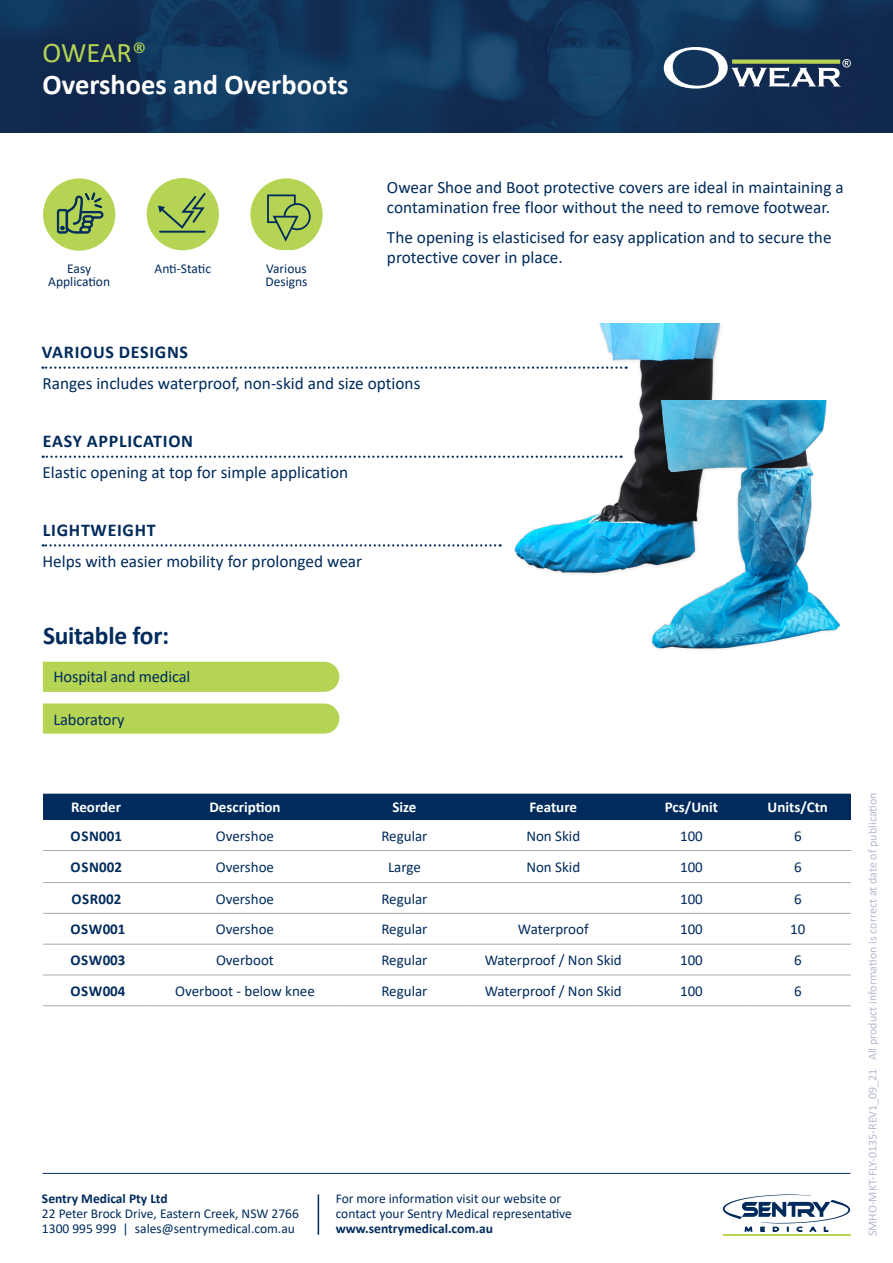
<style>
.page{position:relative;width:893px;height:1263px;background:#fff}
.page>*{position:absolute;margin:0;border:0;box-sizing:border-box;transform-origin:0 0}
.t1{font:700 28.5px "Calibri";color:#fff}
.t2{font:28.5px "Calibri";letter-spacing:-.005em;color:#b5d453}
.Product_Text{font:700 25.5px "Calibri";letter-spacing:-.01em;color:#002b5c}
.Sub_Heading{font:700 18px "Calibri";letter-spacing:.04em;color:#002b5c}
.Description___Main_T{font:17.25px/20.7px "Calibri";color:#002b5c}
.Suitable_For{font:16.5px "Calibri";letter-spacing:-.01em;color:#002b5c}
.t3{font:15px "Calibri";color:#002b5c}
.t4{font:700 15px "Calibri";color:#fff}
.t5{font:700 15px "Calibri";letter-spacing:.02em;color:#002b5c}
.Icon_Text{font:13.5px/15px "Calibri";color:#002b5c}
.t6{font:700 13.5px "Calibri";color:#002b5c}
.t7{font:12px "Calibri";color:#b4bbd1}
</style>
<div class="page">
<hr style="left:318px;top:1194px;width:1px;height:41px;background:#002b5c">
<hr style="left:723px;top:1234px;width:127px;height:2px;background:#b5d453">
<svg style="left:723px;top:1194px;width:127px;height:37px"></svg>
<hr style="left:42px;top:1173px;width:808px;height:1px;background:#002b5c">
<img style="left:0;top:0;width:893px;height:133px">
<img style="left:512px;top:323px;width:209px;height:252px">
<img style="left:645px;top:400px;width:195px;height:250px">
<svg style="left:250px;top:178px;width:73px;height:71px"></svg>
<div style="left:147px;top:178px;width:72px;height:72px;background:#b5d453;border-radius:50%"></div>
<svg style="left:158px;top:192px;width:48px;height:41px"></svg>
<div style="left:43px;top:178px;width:72px;height:73px;background:#b5d453;border-radius:50%"></div>
<svg style="left:57px;top:192px;width:47px;height:42px"></svg>
<div style="left:43px;top:794px;width:808px;height:26px;background:#002b5c"></div>
<hr style="left:43px;top:850px;width:106px;height:1px;background:#a8a9ad">
<hr style="left:149px;top:850px;width:192px;height:1px;background:#a8a9ad">
<hr style="left:341px;top:850px;width:127px;height:1px;background:#a8a9ad">
<hr style="left:468px;top:850px;width:170px;height:1px;background:#a8a9ad">
<hr style="left:638px;top:850px;width:107px;height:1px;background:#a8a9ad">
<hr style="left:745px;top:850px;width:106px;height:1px;background:#a8a9ad">
<hr style="left:43px;top:882px;width:106px;height:1px;background:#a8a9ad">
<hr style="left:149px;top:882px;width:192px;height:1px;background:#a8a9ad">
<hr style="left:341px;top:882px;width:127px;height:1px;background:#a8a9ad">
<hr style="left:468px;top:882px;width:170px;height:1px;background:#a8a9ad">
<hr style="left:638px;top:882px;width:107px;height:1px;background:#a8a9ad">
<hr style="left:745px;top:882px;width:106px;height:1px;background:#a8a9ad">
<hr style="left:43px;top:913px;width:106px;height:1px;background:#a8a9ad">
<hr style="left:149px;top:913px;width:192px;height:1px;background:#a8a9ad">
<hr style="left:341px;top:913px;width:127px;height:1px;background:#a8a9ad">
<hr style="left:468px;top:913px;width:170px;height:1px;background:#a8a9ad">
<hr style="left:638px;top:913px;width:107px;height:1px;background:#a8a9ad">
<hr style="left:745px;top:913px;width:106px;height:1px;background:#a8a9ad">
<hr style="left:43px;top:944px;width:106px;height:1px;background:#a8a9ad">
<hr style="left:149px;top:944px;width:192px;height:1px;background:#a8a9ad">
<hr style="left:341px;top:944px;width:127px;height:1px;background:#a8a9ad">
<hr style="left:468px;top:944px;width:170px;height:1px;background:#a8a9ad">
<hr style="left:638px;top:944px;width:107px;height:1px;background:#a8a9ad">
<hr style="left:745px;top:944px;width:106px;height:1px;background:#a8a9ad">
<hr style="left:43px;top:975px;width:106px;height:1px;background:#a8a9ad">
<hr style="left:149px;top:975px;width:192px;height:1px;background:#a8a9ad">
<hr style="left:341px;top:975px;width:127px;height:1px;background:#a8a9ad">
<hr style="left:468px;top:975px;width:170px;height:1px;background:#a8a9ad">
<hr style="left:638px;top:975px;width:107px;height:1px;background:#a8a9ad">
<hr style="left:745px;top:975px;width:106px;height:1px;background:#a8a9ad">
<hr style="left:43px;top:1005px;width:106px;height:1px;background:#a8a9ad">
<hr style="left:149px;top:1005px;width:192px;height:1px;background:#a8a9ad">
<hr style="left:341px;top:1005px;width:127px;height:1px;background:#a8a9ad">
<hr style="left:468px;top:1005px;width:170px;height:1px;background:#a8a9ad">
<hr style="left:638px;top:1005px;width:107px;height:1px;background:#a8a9ad">
<hr style="left:745px;top:1005px;width:106px;height:1px;background:#a8a9ad">
<svg style="left:664px;top:47px;width:187px;height:42px"></svg>
<svg style="left:42px;top:366px;width:585px;height:3px"></svg>
<svg style="left:43px;top:544px;width:458px;height:2px"></svg>
<svg style="left:43px;top:456px;width:579px;height:2px"></svg>
<div style="left:43px;top:662px;width:296px;height:30px;background:#b5d453"></div>
<svg style="left:43px;top:703px;width:296px;height:31px;background:#b7d559"></svg>
<p class="t2" style="left:43px;top:33px;width:105px">OWEAR®</p>
<p class="t1" style="left:43px;top:64px;width:308px">Overshoes and Overboots</p>
<p class="Icon_Text" style="left:155px;top:260px;width:58px">Anti-Static</p>
<p class="Icon_Text" style="left:48px;top:261px;width:63px;line-height:13px;text-align:center">Easy<br>Application</p>
<p class="Icon_Text" style="left:265px;top:261px;width:44px;line-height:13px">Various<br>Designs</p>
<p class="Description___Main_T" style="left:387px;top:176px;width:458px">Owear Shoe and Boot protective covers are ideal in maintaining a contamination free floor without the need to remove footwear.</p>
<p class="Description___Main_T" style="left:387px;top:226px;width:446px">The opening is elasticised for easy application and to secure the protective cover in place.</p>
<p class="Sub_Heading" style="left:42px;top:340px;width:148px">VARIOUS DESIGNS</p>
<p class="Description___Main_T" style="left:42px;top:372px;width:379px">Ranges includes waterproof, non-skid and size options</p>
<p class="Sub_Heading" style="left:43px;top:428px;width:152px">EASY APPLICATION</p>
<p class="Description___Main_T" style="left:42px;top:461px;width:307px">Elastic opening at top for simple application</p>
<p class="Sub_Heading" style="left:43px;top:517px;width:114px">LIGHTWEIGHT</p>
<p class="Description___Main_T" style="left:42px;top:550px;width:321px">Helps with easier mobility for prolonged wear</p>
<p class="Product_Text" style="left:43px;top:617px;width:128px">Suitable for:</p>
<p class="Suitable_For" style="left:53px;top:665px;width:138px">Hospital and medical</p>
<p class="Suitable_For" style="left:53px;top:708px;width:73px">Laboratory</p>
<p class="t4" style="left:71px;top:797px;width:51px">Reorder</p>
<p class="t4" style="left:209px;top:797px;width:73px">Description</p>
<p class="t4" style="left:392px;top:797px;width:26px">Size</p>
<p class="t4" style="left:530px;top:797px;width:49px">Feature</p>
<p class="t4" style="left:665px;top:797px;width:55px">Pcs/Unit</p>
<p class="t4" style="left:768px;top:797px;width:62px">Units/Ctn</p>
<p class="t5" style="left:71px;top:825px;width:53px">OSN001</p>
<p class="t3" style="left:216px;top:825px;width:60px">Overshoe</p>
<p class="t3" style="left:381px;top:825px;width:48px">Regular</p>
<p class="t3" style="left:526px;top:825px;width:55px">Non Skid</p>
<p class="t3" style="left:680px;top:825px;width:24px">100</p>
<p class="t3" style="left:794px;top:825px;width:9px">6</p>
<p class="t5" style="left:71px;top:856px;width:53px">OSN002</p>
<p class="t3" style="left:216px;top:857px;width:60px">Overshoe</p>
<p class="t3" style="left:388px;top:857px;width:34px">Large</p>
<p class="t3" style="left:526px;top:857px;width:55px">Non Skid</p>
<p class="t3" style="left:680px;top:857px;width:24px">100</p>
<p class="t3" style="left:794px;top:857px;width:9px">6</p>
<p class="t5" style="left:71px;top:888px;width:51px">OSR002</p>
<p class="t3" style="left:216px;top:888px;width:60px">Overshoe</p>
<p class="t3" style="left:381px;top:888px;width:48px">Regular</p>
<p class="t3" style="left:680px;top:888px;width:24px">100</p>
<p class="t3" style="left:794px;top:888px;width:9px">6</p>
<p class="t5" style="left:71px;top:919px;width:56px">OSW001</p>
<p class="t3" style="left:216px;top:919px;width:60px">Overshoe</p>
<p class="t3" style="left:381px;top:919px;width:48px">Regular</p>
<p class="t3" style="left:518px;top:919px;width:72px">Waterproof</p>
<p class="t3" style="left:680px;top:919px;width:24px">100</p>
<p class="t3" style="left:790px;top:919px;width:17px">10</p>
<p class="t5" style="left:71px;top:949px;width:56px">OSW003</p>
<p class="t3" style="left:216px;top:950px;width:59px">Overboot</p>
<p class="t3" style="left:381px;top:950px;width:48px">Regular</p>
<p class="t3" style="left:485px;top:950px;width:139px">Waterproof / Non Skid</p>
<p class="t3" style="left:680px;top:950px;width:24px">100</p>
<p class="t3" style="left:794px;top:950px;width:9px">6</p>
<p class="t5" style="left:71px;top:980px;width:56px">OSW004</p>
<p class="t3" style="left:175px;top:980px;width:141px">Overboot - below knee</p>
<p class="t3" style="left:381px;top:980px;width:48px">Regular</p>
<p class="t3" style="left:485px;top:980px;width:139px">Waterproof / Non Skid</p>
<p class="t3" style="left:680px;top:980px;width:24px">100</p>
<p class="t3" style="left:794px;top:980px;width:9px">6</p>
<p class="t6" style="left:42px;top:1189px;width:127px">Sentry Medical Pty Ltd</p>
<p class="Icon_Text" style="left:42px;top:1206px;width:258px">22 Peter Brock Drive, Eastern Creek, NSW 2766<br>1300 995 999 | sales@sentrymedical.com.au</p>
<p class="Icon_Text" style="left:336px;top:1191px;width:238px">For more information visit our website or contact your Sentry Medical representative</p>
<p class="t6" style="left:336px;top:1219px;width:159px">www.sentrymedical.com.au</p>
<p class="t7" style="left:864px;top:1236px;width:445px;rotate:-90deg">SMHO-MKT-FLY-0135-REV1_09_21 All product information is correct at date of publication</p>
</div>
